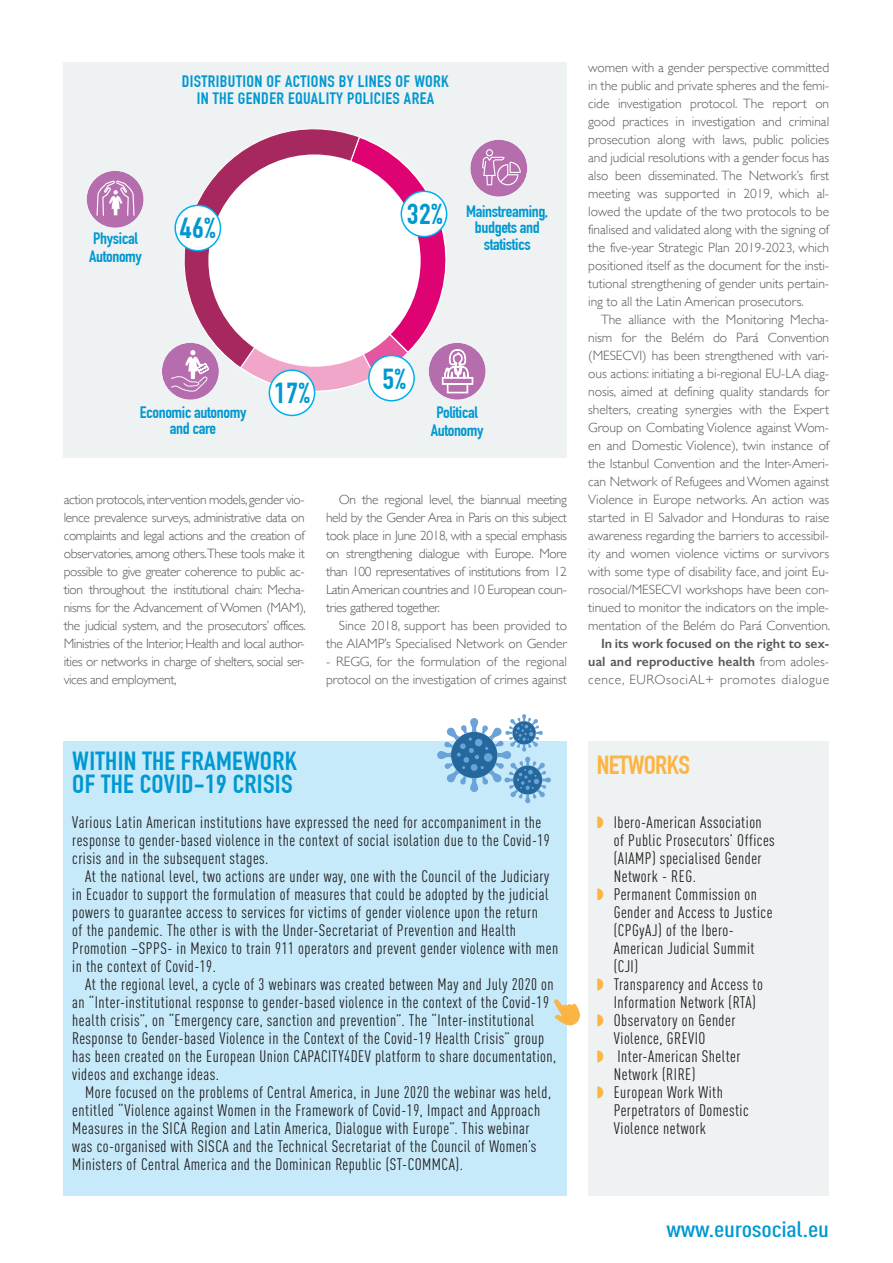
<style>
.page{position:relative;width:893px;height:1263px;background:#fff}
.page>*{position:absolute;margin:0;border:0;box-sizing:border-box;transform-origin:0 0}
.TITULO_SECCION{font:700 28.35px "DIN Condensed";color:#0098d0;scale:1.11 1}
.TITULO_SECCION-2{font:700 25.65px/22.5px "DIN Condensed";letter-spacing:.01em;color:#0098d0;scale:1.11 1}
.TITULO_SECCION-3{font:700 25.65px "DIN Condensed";letter-spacing:-.02em;color:#fcb443;scale:1.11 1}
._0_web{font:500 condensed 22.05px "DIN Pro";letter-spacing:-.01em;color:#0098d0;scale:1.25 1}
._0_enumeracion_cuadr{font:condensed 16.5px/18px "DIN Pro";letter-spacing:.03em;color:#231f20}
.TITULO_SECCION-4{font:700 16.2px/16.5px "DIN Condensed";letter-spacing:-.02em;color:#0098d0;text-align:center;scale:1.11 1}
.TITULO_SECCION-5{font:700 16.2px/16.5px "DIN Condensed";letter-spacing:.02em;color:#0098d0;text-align:center;scale:1.11 1}
._0_texto{font:300 13.5px/18px "Gill Sans";letter-spacing:-.005em;color:#57585a;text-align:justify}
._0_texto-2{font:600 13.5px/18px "Gill Sans";letter-spacing:.01em;color:#57585a;text-align:justify}
.s1{font-weight:300}
.s2{color:#fcb443}
</style>
<div class="page">
<div style="left:64px;top:741px;width:503px;height:455px;background:#c6eafa"></div>
<svg style="left:437px;top:714px;width:114px;height:89px"></svg>
<div style="left:588px;top:741px;width:241px;height:455px;background:#eff2f3"></div>
<div style="left:64px;top:62px;width:503px;height:395px;background:#eff2f3"></div>
<div style="left:269px;top:370px;width:46px;height:45px;background:#fff;border-radius:50%"></div>
<div style="left:269px;top:369px;width:46px;height:47px;border:2px solid #00aeef;border-radius:50%"></div>
<svg style="left:369px;top:355px;width:45px;height:46px"></svg>
<div style="left:368px;top:355px;width:47px;height:46px;border:2px solid #00aeef;border-radius:50%"></div>
<div style="left:87px;top:171px;width:57px;height:57px;background:#b56dad;border-radius:50%"></div>
<svg style="left:96px;top:180px;width:39px;height:36px"></svg>
<div style="left:429px;top:343px;width:57px;height:57px;background:#b56dad;border-radius:50%"></div>
<div style="left:162px;top:343px;width:57px;height:57px;background:#b56dad;border-radius:50%"></div>
<svg style="left:171px;top:129px;width:302px;height:264px"></svg>
<div style="left:470px;top:140px;width:57px;height:57px;background:#b56dad;border-radius:50%"></div>
<svg style="left:482px;top:149px;width:39px;height:36px"></svg>
<svg style="left:554px;top:999px;width:26px;height:26px"></svg>
<p class="TITULO_SECCION-5" style="left:182px;top:73px;width:242px">DISTRIBUTION OF ACTIONS BY LINES OF WORK<br>IN THE GENDER EQUALITY POLICIES AREA</p>
<p class="TITULO_SECCION-4" style="left:89px;top:229px;width:49px;line-height:18px;text-align:left">Physical<br>Autonomy</p>
<p class="TITULO_SECCION" style="left:180px;top:212px;width:34px">46%</p>
<p class="TITULO_SECCION" style="left:407px;top:198px;width:34px">32%</p>
<p class="TITULO_SECCION-4" style="left:466px;top:203px;width:75px">Mainstreaming, budgets and statistics</p>
<p class="TITULO_SECCION" style="left:274px;top:377px;width:34px">17%</p>
<p class="TITULO_SECCION" style="left:382px;top:363px;width:23px">5%</p>
<p class="TITULO_SECCION-4" style="left:140px;top:404px;width:97px">Economic autonomy and care</p>
<p class="TITULO_SECCION-4" style="left:431px;top:403px;width:49px;line-height:18px">Political<br>Autonomy</p>
<p class="_0_texto" style="left:64px;top:490px;width:244px">action protocols, intervention models, gender vio&shy;lence prevalence surveys, administrative data on complaints and legal actions and the creation of observatories, among others.These tools make it possible to give greater coherence to public ac&shy;tion throughout the institutional chain: Mecha&shy;nisms for the Advancement of Women (MAM), the judicial system, and the prosecutors’ offices.<br>Ministries of the Interior, Health and local author&shy;ities or networks in charge of shelters, social ser&shy;vices and employment,</p>
<p class="_0_texto" style="left:326px;top:490px;width:242px;text-indent:13px">On the regional level, the biannual meeting held by the Gender Area in Paris on this subject took place in June 2018, with a special emphasis on strengthening dialogue with Europe. More than 100 representatives of institutions from 12<br>Latin American countries and 10 European coun&shy;tries gathered together.</p>
<p class="_0_texto" style="left:326px;top:616px;width:242px;text-align:right">Since 2018, support has been provided to the AIAMP’s Specialised Network on Gender</p>
<p class="_0_texto" style="left:326px;top:652px;width:242px">- REGG, for the formulation of the regional protocol on the investigation of crimes against</p>
<p class="_0_texto" style="left:588px;top:58px;width:242px">women with a gender perspective committed in the public and private spheres and the femi&shy;cide investigation protocol. The report on good practices in investigation and criminal prosecution along with laws, public policies and judicial resolutions with a gender focus has also been disseminated. The Network’s first meeting was supported in 2019, which al&shy;lowed the update of the two protocols to be finalised and validated along with the signing of the five-year Strategic Plan 2019-2023, which positioned itself as the document for the insti&shy;tutional strengthening of gender units pertain&shy;ing to all the Latin American prosecutors.</p>
<p class="_0_texto" style="left:588px;top:310px;width:244px;text-indent:13px">The alliance with the Monitoring Mecha&shy;nism for the Belém do Pará Convention (MESECVI) has been strengthened with vari&shy;ous actions: initiating a bi-regional EU-LA diag&shy;nosis, aimed at defining quality standards for shelters, creating synergies with the Expert Group on Combating Violence against Wom&shy;en and Domestic Violence), twin instance of the Istanbul Convention and the Inter-Ameri&shy;can Network of Refugees and Women against Violence in Europe networks. An action was started in El Salvador and Honduras to raise awareness regarding the barriers to accessibil&shy;ity and women violence victims or survivors with some type of disability face, and joint Eu&shy;rosocial/MESECVI workshops have been con&shy;tinued to monitor the indicators on the imple&shy;mentation of the Belém do Pará Convention.</p>
<p class="_0_texto-2" style="left:588px;top:634px;width:242px;text-indent:13px">In its work focused on the right to sex&shy;ual and reproductive health <span class="s1">from adoles&shy;cence, EUROsociAL+ promotes dialogue</span></p>
<p class="TITULO_SECCION-2" style="left:72px;top:750px;width:204px">WITHIN THE FRAMEWORK<br>OF THE COVID-19 CRISIS</p>
<p class="_0_enumeracion_cuadr" style="left:72px;top:812px;width:479px">Various Latin American institutions have expressed the need for accompaniment in the response to gender-based violence in the context of social isolation due to the Covid-19 crisis and in the subsequent stages.</p>
<p class="_0_enumeracion_cuadr" style="left:72px;top:866px;width:487px;text-indent:13px">At the national level, two actions are under way, one with the Council of the Judiciary in Ecuador to support the formulation of measures that could be adopted by the judicial powers to guarantee access to services for victims of gender violence upon the return<br>of the pandemic. The other is with the Under-Secretariat of Prevention and Health Promotion –SPPS- in Mexico to train 911 operators and prevent gender violence with men in the context of Covid-19.</p>
<p class="_0_enumeracion_cuadr" style="left:72px;top:974px;width:485px;text-indent:13px">At the regional level, a cycle of 3 webinars was created between May and July 2020 on an “Inter-institutional response to gender-based violence in the context of the Covid-19 health crisis”, on “Emergency care, sanction and prevention”. The “Inter-institutional Response to Gender-based Violence in the Context of the Covid-19 Health Crisis” group has been created on the European Union CAPACITY4DEV platform to share documentation, videos and exchange ideas.</p>
<p class="_0_enumeracion_cuadr" style="left:72px;top:1082px;width:480px;text-indent:13px">More focused on the problems of Central America, in June 2020 the webinar was held, entitled “Violence against Women in the Framework of Covid-19, Impact and Approach Measures in the SICA Region and Latin America, Dialogue with Europe”. This webinar was co-organised with SISCA and the Technical Secretariat of the Council of Women’s Ministers of Central America and the Dominican Republic (ST-COMMCA).</p>
<p class="TITULO_SECCION-3" style="left:597px;top:750px;width:85px">NETWORKS</p>
<p class="_0_enumeracion_cuadr" style="left:614px;top:812px;width:163px;text-indent:-17px"><span class="s2">◗</span> Ibero-American Association of Public Prosecutors’ Offices (AIAMP) specialised Gender<br>Network - REG.</p>
<p class="_0_enumeracion_cuadr" style="left:614px;top:884px;width:160px;text-indent:-17px"><span class="s2">◗</span> Permanent Commission on<br>Gender and Access to Justice (CPGyAJ) of the Ibero-<br>American Judicial Summit (CJI)</p>
<p class="_0_enumeracion_cuadr" style="left:614px;top:974px;width:151px;text-indent:-17px"><span class="s2">◗</span> Transparency and Access to<br>Information Network (RTA)</p>
<p class="_0_enumeracion_cuadr" style="left:614px;top:1010px;width:123px;text-indent:-17px"><span class="s2">◗</span> Observatory on Gender<br>Violence, GREVIO</p>
<p class="_0_enumeracion_cuadr" style="left:614px;top:1046px;width:128px;text-indent:-17px"><span class="s2">◗</span> Inter-American Shelter<br>Network (RIRE)</p>
<p class="_0_enumeracion_cuadr" style="left:614px;top:1082px;width:136px;text-indent:-17px"><span class="s2">◗</span> European Work With<br>Perpetrators of Domestic<br>Violence network</p>
<p class="_0_web" style="left:667px;top:1213px;width:132px">www.eurosocial.eu</p>
</div>
